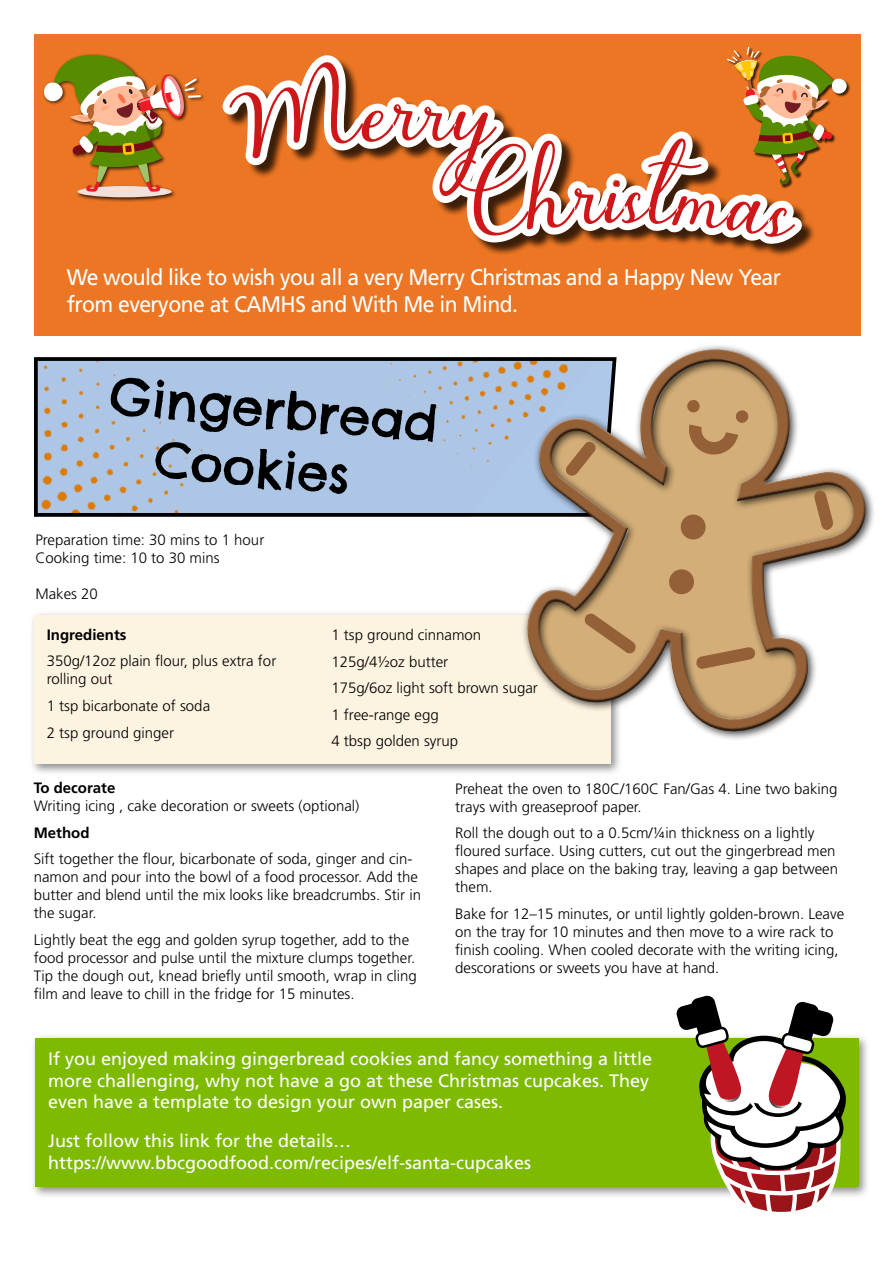
<style>
.page{position:relative;width:893px;height:1263px;background:#fff}
.page>*{position:absolute;margin:0;border:0;box-sizing:border-box;transform-origin:0 0}
.t1{font:49.95px/59.4px "Chelsea Market";color:#000}
.t2{font:22.5px/27px "Frutiger";letter-spacing:-.025em;color:#fff;scale:.94 1}
.t3{font:18px/21.6px "Frutiger";color:#fff}
.t4{font:300 15px/18px "Frutiger";color:#000}
.t5{font:700 15px "Frutiger";color:#000}
</style>
<div class="page">
<svg style="left:34px;top:357px;width:182px;height:160px;background:#a1b2ca"></svg>
<div style="left:34px;top:34px;width:826px;height:302px;background:#ec7624"></div>
<div style="left:728px;top:47px;width:123px;height:142px;background:#000;opacity:.75"></div>
<svg style="left:811px;top:47px;width:36px;height:138px"></svg>
<div style="left:42px;top:54px;width:164px;height:148px;background:#000;opacity:.75"></div>
<div style="left:77px;top:186px;width:95px;height:11px;background:#f2e0db;border-radius:50%"></div>
<svg style="left:44px;top:54px;width:157px;height:138px"></svg>
<svg style="left:216px;top:46px;width:595px;height:471px"></svg>
<svg style="left:229px;top:62px;width:566px;height:175px"></svg>
<div style="left:29px;top:610px;width:593px;height:166px;background:#000;opacity:.45"></div>
<div style="left:34px;top:615px;width:577px;height:149px;background:#fdf3e1"></div>
<svg style="left:491px;top:313px;width:370px;height:13px"></svg>
<svg style="left:491px;top:326px;width:383px;height:427px"></svg>
<svg style="left:687px;top:399px;width:62px;height:58px;background:#c29866"></svg>
<svg style="left:668px;top:568px;width:27px;height:27px"></svg>
<svg style="left:680px;top:513px;width:27px;height:28px"></svg>
<svg style="left:565px;top:441px;width:31px;height:35px"></svg>
<svg style="left:584px;top:613px;width:52px;height:41px;background:#be9462"></svg>
<svg style="left:696px;top:647px;width:60px;height:22px"></svg>
<svg style="left:814px;top:490px;width:19px;height:40px"></svg>
<div style="left:31px;top:1033px;width:839px;height:166px;background:#000;opacity:.45"></div>
<div style="left:35px;top:1038px;width:824px;height:149px;background:#7ebb00"></div>
<svg style="left:671px;top:995px;width:182px;height:217px"></svg>
<h2 class="t2" style="left:67px;top:264px;width:761px">We would like to wish you all a very Merry Christmas and a Happy New Year from everyone at CAMHS and With Me in Mind.</h2>
<h1 class="t1" style="left:163px;top:370px;width:280px;text-indent:-51px;rotate:5deg">Gingerbread<br>Cookies</h1>
<p class="t4" style="left:35px;top:531px;width:230px">Preparation time: 30 mins to 1 hour<br>Cooking time: 10 to 30 mins</p>
<p class="t4" style="left:35px;top:585px;width:64px">Makes 20</p>
<p class="t5" style="left:47px;top:626px;width:81px">Ingredients</p>
<p class="t4" style="left:47px;top:652px;width:231px">350g/12oz plain flour, plus extra for rolling out</p>
<p class="t4" style="left:47px;top:692px;width:165px;line-height:26.5px">1 tsp bicarbonate of soda<br>2 tsp ground ginger</p>
<p class="t4" style="left:331px;top:622px;width:208px;line-height:26.5px">1 tsp ground cinnamon<br>125g/4½oz butter<br>175g/6oz light soft brown sugar<br>1 free-range egg<br>4 tbsp golden syrup</p>
<p class="t5" style="left:34px;top:779px;width:83px">To decorate</p>
<p class="t4" style="left:34px;top:797px;width:327px">Writing icing , cake decoration or sweets (optional)</p>
<p class="t5" style="left:34px;top:824px;width:57px">Method</p>
<p class="t4" style="left:34px;top:850px;width:389px">Sift together the flour, bicarbonate of soda, ginger and cin&shy;namon and pour into the bowl of a food processor. Add the butter and blend until the mix looks like breadcrumbs. Stir in the sugar.</p>
<p class="t4" style="left:34px;top:931px;width:384px">Lightly beat the egg and golden syrup together, add to the food processor and pulse until the mixture clumps together.<br>Tip the dough out, knead briefly until smooth, wrap in cling film and leave to chill in the fridge for 15 minutes.</p>
<p class="t4" style="left:455px;top:779px;width:384px">Preheat the oven to 180C/160C Fan/Gas 4. Line two baking trays with greaseproof paper.</p>
<p class="t4" style="left:455px;top:824px;width:384px">Roll the dough out to a 0.5cm/¼in thickness on a lightly floured surface. Using cutters, cut out the gingerbread men shapes and place on the baking tray, leaving a gap between them.</p>
<p class="t4" style="left:455px;top:904px;width:390px">Bake for 12–15 minutes, or until lightly golden-brown. Leave on the tray for 10 minutes and then move to a wire rack to finish cooling. When cooled decorate with the writing icing, descorations or sweets you have at hand.</p>
<p class="t3" style="left:48px;top:1048px;width:606px">If you enjoyed making gingerbread cookies and fancy something a little more challenging, why not have a go at these Christmas cupcakes. They even have a template to design your own paper cases.</p>
<p class="t3" style="left:48px;top:1130px;width:485px">Just follow this link for the details… https://www.bbcgoodfood.com/recipes/elf-santa-cupcakes</p>
</div>
